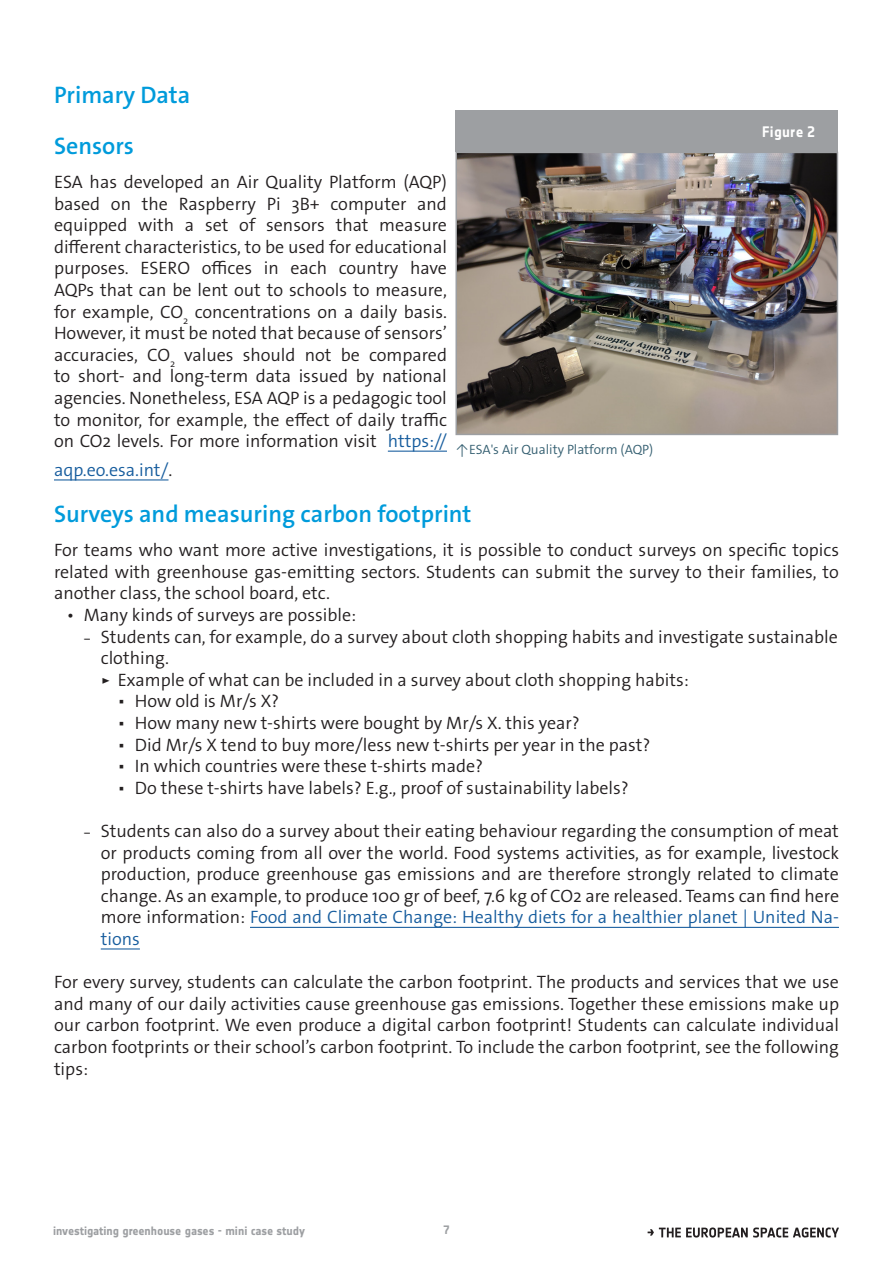
<style>
.page{position:relative;width:893px;height:1263px;background:#fff}
.page>*{position:absolute;margin:0;border:0;box-sizing:border-box;transform-origin:0 0}
.Sub-title{font:600 24px "The Sans Os F";color:#009bdb}
.Text{font:300 18px/21.6px "The Sans Os F";color:#231f20;text-align:justify}
.Text-2{font:300 18px "The Sans Os F";color:#175d9e}
.t1{font:700 15px "Notes Esa";letter-spacing:.02em;color:#fff}
.t2{font:300 13.5px "The Sans Os F";color:#335e70}
.t3{font:700 12px "Notes Esa";letter-spacing:-.01em;color:#9d9fa2}
.t4{font:12px "Notes Style Bold Tf";color:#9d9fa2}
.s1{color:#175d9e}
.s2{color:#231f20}
</style>
<div class="page">
<svg style="left:648px;top:1227px;width:191px;height:10px"></svg>
<hr style="left:388px;top:451px;width:59px;height:1px;background:#175d9e">
<hr style="left:54px;top:479px;width:114px;height:1px;background:#175d9e">
<hr style="left:250px;top:927px;width:589px;height:1px;background:#175d9e">
<hr style="left:101px;top:948px;width:39px;height:1px;background:#175d9e">
<img style="left:458px;top:155px;width:377px;height:277px">
<div style="left:455px;top:152px;width:383px;height:283px;border:2px solid #9d9fa2"></div>
<div style="left:455px;top:111px;width:383px;height:41px;background:#9d9fa2"></div>
<p class="Sub-title" style="left:54px;top:79px;width:138px">Primary Data</p>
<p class="Sub-title" style="left:54px;top:130px;width:81px">Sensors</p>
<p class="Text" style="left:54px;top:171px;width:394px">ESA has developed an Air Quality Platform (AQP) based on the Raspberry Pi 3B+ computer and equipped with a set of sensors that measure different characteristics, to be used for educational purposes. ESERO offices in each country have AQPs that can be lent out to schools to measure, for example, CO<sub>2</sub> concentrations on a daily basis.<br>However, it must be noted that because of sensors’ accuracies, CO<sub>2</sub> values should not be compared to short- and long-term data issued by national agencies. Nonetheless, ESA AQP is a pedagogic tool to monitor, for example, the effect of daily traffic on CO2 levels. For more information visit <span class="s1">https://</span></p>
<p class="Text-2" style="left:54px;top:458px;width:120px">aqp.eo.esa.int/<span class="s2">.</span></p>
<p class="Sub-title" style="left:54px;top:498px;width:419px">Surveys and measuring carbon footprint</p>
<p class="Text" style="left:54px;top:539px;width:787px">For teams who want more active investigations, it is possible to conduct surveys on specific topics related with greenhouse gas-emitting sectors. Students can submit the survey to their families, to another class, the school board, etc.</p>
<p class="Text" style="left:67px;top:604px;width:291px">• Many kinds of surveys are possible:</p>
<p class="Text" style="left:101px;top:626px;width:739px">Students can, for example, do a survey about cloth shopping habits and investigate sustainable clothing.</p>
<p class="Text" style="left:101px;top:669px;width:590px">▹ Example of what can be included in a survey about cloth shopping habits:</p>
<p class="Text" style="left:118px;top:691px;width:163px">▪ How old is Mr/s X?</p>
<p class="Text" style="left:118px;top:712px;width:463px">▪ How many new t-shirts were bought by Mr/s X. this year?</p>
<p class="Text" style="left:118px;top:734px;width:534px">▪ Did Mr/s X tend to buy more/less new t-shirts per year in the past?</p>
<p class="Text" style="left:118px;top:755px;width:367px">▪ In which countries were these t-shirts made?</p>
<p class="Text" style="left:118px;top:777px;width:513px">▪ Do these t-shirts have labels? E.g., proof of sustainability labels?</p>
<p class="Text" style="left:101px;top:820px;width:740px">Students can also do a survey about their eating behaviour regarding the consumption of meat or products coming from all over the world. Food systems activities, as for example, livestock production, produce greenhouse gas emissions and are therefore strongly related to climate change. As an example, to produce 100 gr of beef, 7.6 kg of CO2 are released. Teams can find here more information: <span class="s1">Food and Climate Change: Healthy diets for a healthier planet | United Na&shy;tions</span></p>
<p class="Text" style="left:54px;top:971px;width:786px">For every survey, students can calculate the carbon footprint. The products and services that we use and many of our daily activities cause greenhouse gas emissions. Together these emissions make up our carbon footprint. We even produce a digital carbon footprint! Students can calculate individual carbon footprints or their school’s carbon footprint. To include the carbon footprint, see the following tips:</p>
<p class="t1" style="left:762px;top:123px;width:55px">Figure 2</p>
<p class="t2" style="left:455px;top:441px;width:199px">↑ESA's Air Quality Platform (AQP)</p>
<p class="t3" style="left:53px;top:1224px;width:253px">investigating greenhouse gases - mini case study</p>
<p class="t4" style="left:443px;top:1223px;width:7px">7</p>
</div>
